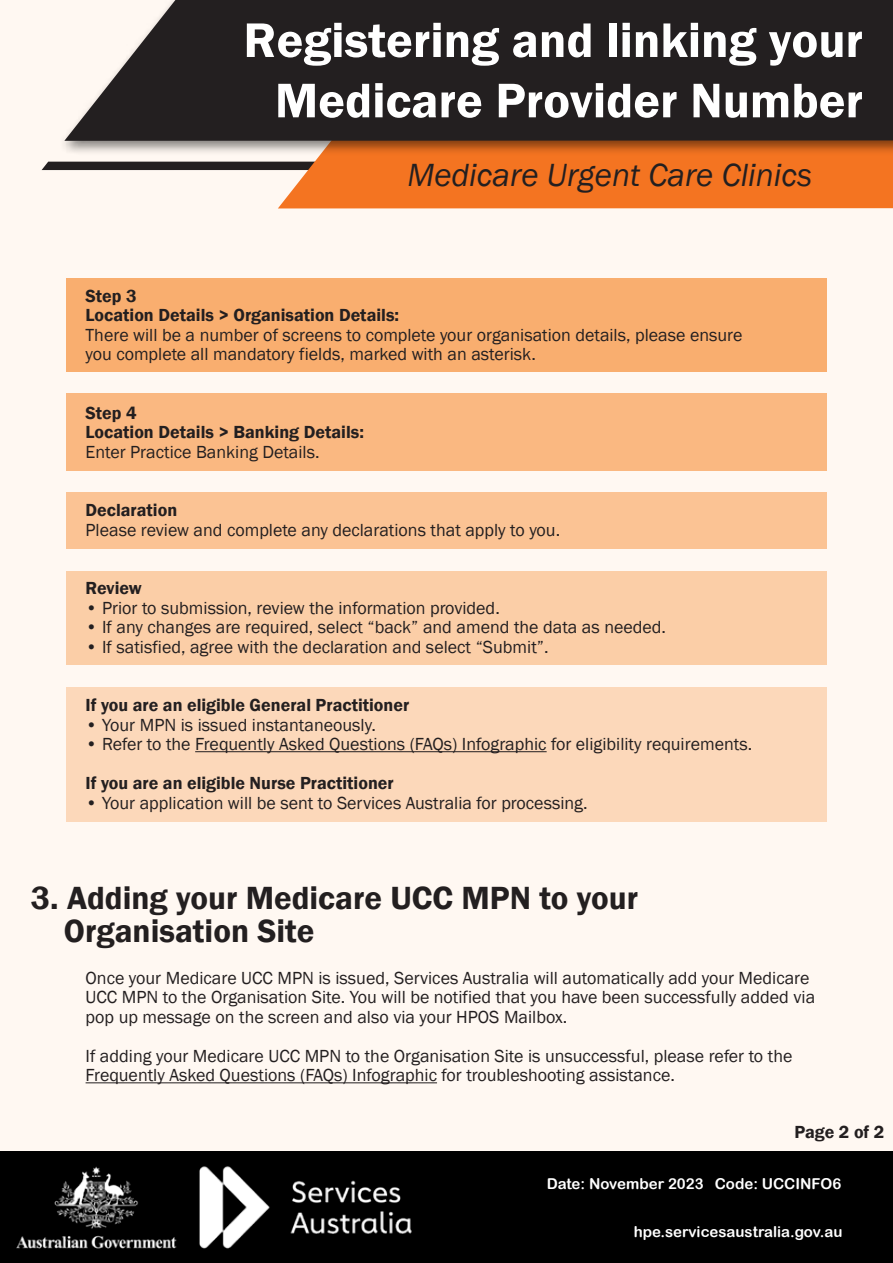
<style>
.page{position:relative;width:893px;height:1263px;background:#fff}
.page>*{position:absolute;margin:0;border:0;box-sizing:border-box;transform-origin:0 0}
.t1{font:600 50.25px/60.3px "Franklin Gothic";color:#fff;text-align:right}
.t2{font:600 33px/33px "Franklin Gothic";color:#231f20}
.t3{font:italic 33px "Franklin Gothic";color:#231f20}
.t4{font:18px/19.5px "Franklin Gothic";color:#231f20}
.t5{font:600 18px/19.5px "Franklin Gothic";color:#231f20}
.t6{font:15px "Arial Rounded MT Bold";color:#fff}
</style>
<div class="page">
<div style="left:0;top:0;width:893px;height:1153px;background:#fff8f2"></div>
<div style="left:42px;top:162px;width:236px;height:8px;background:#231f20"></div>
<div style="left:278px;top:159px;width:615px;height:49px;background:#f47421"></div>
<img style="left:64px;top:141px;width:829px;height:18px">
<svg style="left:64px;top:0;width:829px;height:141px;background:#322d2e"></svg>
<hr style="left:86px;top:1082px;width:351px;height:1px;background:#231f20">
<div style="left:66px;top:278px;width:761px;height:94px;background:#f9ae6f"></div>
<div style="left:66px;top:492px;width:761px;height:56px;background:#fbc394"></div>
<div style="left:66px;top:571px;width:761px;height:94px;background:#fbcea7"></div>
<div style="left:66px;top:687px;width:761px;height:135px;background:#fcd8ba"></div>
<div style="left:66px;top:393px;width:761px;height:77px;background:#fab881"></div>
<hr style="left:195px;top:751px;width:352px;height:1px;background:#231f20">
<div style="left:0;top:1152px;width:893px;height:111px;background:#000"></div>
<img style="left:16px;top:1166px;width:396px;height:82px">
<h1 class="t1" style="left:243px;top:11px;width:621px">Registering and linking your<br>Medicare Provider Number</h1>
<h2 class="t3" style="left:407px;top:154px;width:406px">Medicare Urgent Care Clinics</h2>
<p class="t5" style="left:86px;top:286px;width:315px">Step 3<br>Location Details &gt; Organisation Details:</p>
<p class="t4" style="left:86px;top:325px;width:658px">There will be a number of screens to complete your organisation details, please ensure you complete all mandatory fields, marked with an asterisk.</p>
<p class="t5" style="left:86px;top:403px;width:280px">Step 4<br>Location Details &gt; Banking Details:</p>
<p class="t4" style="left:86px;top:442px;width:235px">Enter Practice Banking Details.</p>
<p class="t5" style="left:86px;top:501px;width:93px">Declaration</p>
<p class="t4" style="left:86px;top:520px;width:476px">Please review and complete any declarations that apply to you.</p>
<p class="t5" style="left:86px;top:579px;width:58px">Review</p>
<p class="t4" style="left:86px;top:598px;width:416px">• Prior to submission, review the information provided.</p>
<p class="t4" style="left:86px;top:618px;width:582px">• If any changes are required, select “back” and amend the data as needed.</p>
<p class="t4" style="left:86px;top:637px;width:464px">• If satisfied, agree with the declaration and select “Submit”.</p>
<p class="t5" style="left:86px;top:696px;width:325px">If you are an eligible General Practitioner</p>
<p class="t4" style="left:86px;top:715px;width:292px">• Your MPN is issued instantaneously.</p>
<p class="t4" style="left:86px;top:735px;width:668px">• Refer to the Frequently Asked Questions (FAQs) Infographic for eligibility requirements.</p>
<p class="t5" style="left:86px;top:774px;width:310px">If you are an eligible Nurse Practitioner</p>
<p class="t4" style="left:86px;top:793px;width:503px">• Your application will be sent to Services Australia for processing.</p>
<h2 class="t2" style="left:64px;top:881px;width:576px;text-indent:-33px">3. Adding your Medicare UCC MPN to your<br>Organisation Site</h2>
<p class="t4" style="left:86px;top:968px;width:731px">Once your Medicare UCC MPN is issued, Services Australia will automatically add your Medicare<br>UCC MPN to the Organisation Site. You will be notified that you have been successfully added via pop up message on the screen and also via your HPOS Mailbox.</p>
<p class="t4" style="left:86px;top:1046px;width:708px">If adding your Medicare UCC MPN to the Organisation Site is unsuccessful, please refer to the<br>Frequently Asked Questions (FAQs) Infographic for troubleshooting assistance.</p>
<p class="t5" style="left:794px;top:1123px;width:92px">Page 2 of 2</p>
<p class="t6" style="left:547px;top:1175px;width:296px">Date: November 2023 Code: UCCINFO6</p>
<p class="t6" style="left:634px;top:1223px;width:210px">hpe.servicesaustralia.gov.au</p>
</div>
